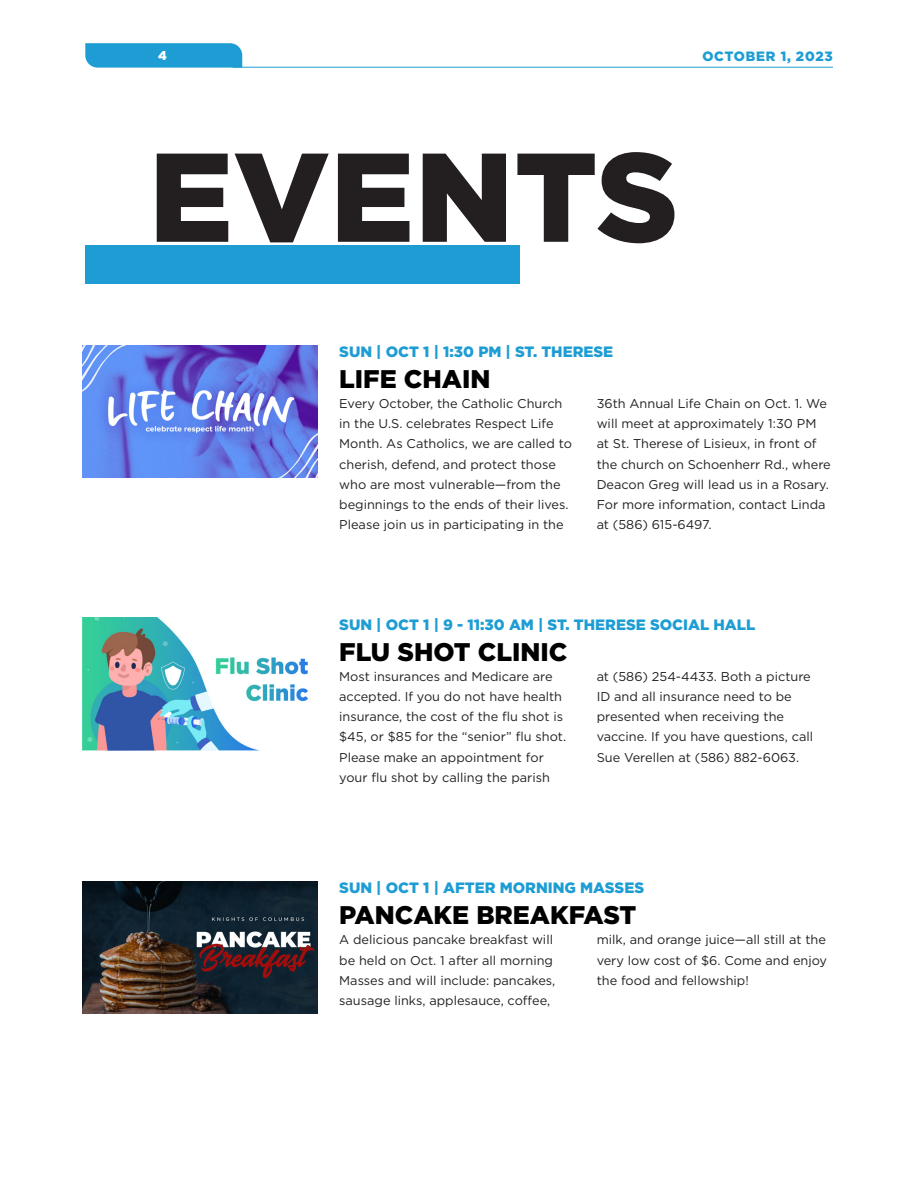
<style>
.page{position:relative;width:918px;height:1188px;background:#fff}
.page>*{position:absolute;margin:0;border:0;box-sizing:border-box;transform-origin:0 0}
.H1_Big{font:900 126px "Gotham";letter-spacing:.005em;color:#231f20}
.Event_Title{font:900 25.5px "Gotham";color:#000}
.Event_Date{font:900 15px "Gotham";color:#1d9dd3}
.t1{font:900 13.5px "Gotham";color:#1d9dd3}
.t2{font:12.75px/20.2px "Gotham";color:#231f20}
.t3{font:900 12.75px "Gotham";color:#fff}
</style>
<div class="page">
<hr style="left:233px;top:67px;width:600px;height:1px;background:#1d9dd3">
<svg style="left:85px;top:43px;width:157px;height:25px;background:#26a1d4"></svg>
<div style="left:85px;top:246px;width:435px;height:38px;background:#1d9dd3"></div>
<img style="left:83px;top:345px;width:235px;height:132px">
<img style="left:83px;top:618px;width:225px;height:132px">
<img style="left:83px;top:881px;width:235px;height:132px">
<p class="t3" style="left:158px;top:46px;width:10px">4</p>
<p class="t1" style="left:702px;top:47px;width:132px">OCTOBER 1, 2023</p>
<p class="H1_Big" style="left:149px;top:110px;width:531px">EVENTS</p>
<p class="Event_Date" style="left:339px;top:341px;width:276px">SUN | OCT 1 | 1:30 PM | ST. THERESE</p>
<p class="Event_Title" style="left:339px;top:361px;width:153px">LIFE CHAIN</p>
<p class="t2" style="left:339px;top:393px;width:234px">Every October, the Catholic Church in the U.S. celebrates Respect Life Month. As Catholics, we are called to cherish, defend, and protect those who are most vulnerable—from the beginnings to the ends of their lives.<br>Please join us in participating in the</p>
<p class="t2" style="left:597px;top:393px;width:236px">36th Annual Life Chain on Oct. 1. We will meet at approximately 1:30 PM at St. Therese of Lisieux, in front of the church on Schoenherr Rd., where Deacon Greg will lead us in a Rosary.</p>
<p class="t2" style="left:597px;top:494px;width:230px">For more information, contact Linda at (586) 615-6497.</p>
<p class="Event_Date" style="left:339px;top:614px;width:418px">SUN | OCT 1 | 9 - 11:30 AM | ST. THERESE SOCIAL HALL</p>
<p class="Event_Title" style="left:339px;top:634px;width:230px">FLU SHOT CLINIC</p>
<p class="t2" style="left:339px;top:666px;width:228px">Most insurances and Medicare are accepted. If you do not have health insurance, the cost of the flu shot is $45, or $85 for the “senior” flu shot.</p>
<p class="t2" style="left:339px;top:747px;width:212px">Please make an appointment for your flu shot by calling the parish</p>
<p class="t2" style="left:597px;top:666px;width:218px">at (586) 254-4433. Both a picture<br>ID and all insurance need to be presented when receiving the vaccine. If you have questions, call<br>Sue Verellen at (586) 882-6063.</p>
<p class="Event_Date" style="left:339px;top:877px;width:306px">SUN | OCT 1 | AFTER MORNING MASSES</p>
<p class="Event_Title" style="left:339px;top:897px;width:299px">PANCAKE BREAKFAST</p>
<p class="t2" style="left:339px;top:930px;width:218px">A delicious pancake breakfast will be held on Oct. 1 after all morning Masses and will include: pancakes, sausage links, applesauce, coffee,</p>
<p class="t2" style="left:597px;top:930px;width:232px;text-align:justify">milk, and orange juice—all still at the very low cost of $6. Come and enjoy the food and fellowship!</p>
</div>
